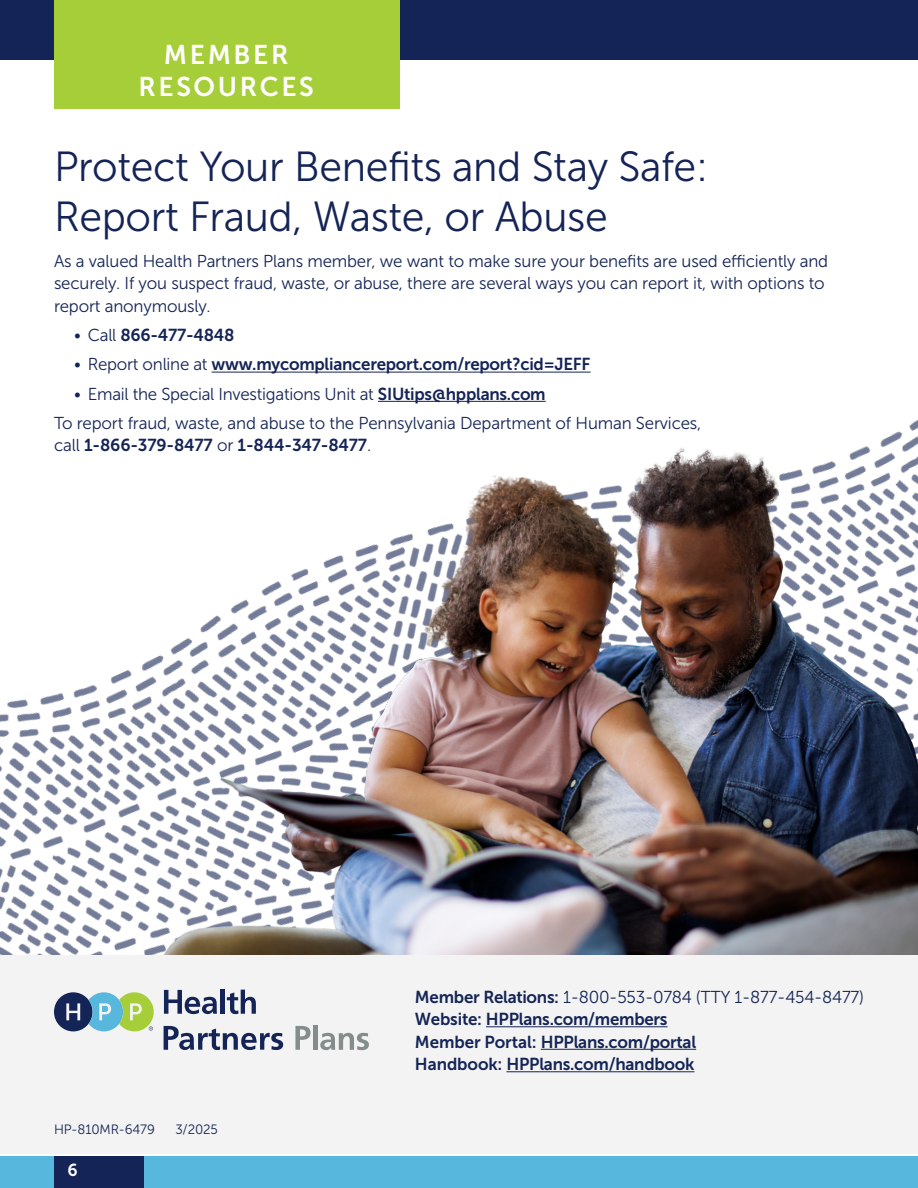
<style>
.page{position:relative;width:918px;height:1188px;background:#fff}
.page>*{position:absolute;margin:0;border:0;box-sizing:border-box;transform-origin:0 0}
.Content_-_Header-H2{font:42px/49.5px "Museo Sans 300";letter-spacing:-.01em;color:#152456}
.Content_-_Section_Headers-H1{font:27px/32.4px "Museo Sans 700";letter-spacing:.1em;color:#fff;text-align:center}
.Content_-_Body-P{font:17.25px/22.5px "Museo Sans 300";letter-spacing:-.01em;color:#152456}
.Content_-_Body-P-2{font:17.25px "Museo Sans 700";letter-spacing:-.015em;color:#152456}
.t1{font:17.25px "Museo Sans 700";color:#fff}
.t2{font:13.5px "Museo Sans 300";letter-spacing:-.01em;color:#152456}
.s1{font-family:"Museo Sans 300"}
.s2{font-family:"Museo Sans 700"}
</style>
<div class="page">
<div style="left:0;top:0;width:918px;height:60px;background:#152456"></div>
<div style="left:54px;top:0;width:346px;height:109px;background:#a6ce39"></div>
<img style="left:0;top:371px;width:918px;height:783px">
<hr style="left:212px;top:372px;width:379px;height:1px;background:#152456">
<hr style="left:378px;top:401px;width:168px;height:1px;background:#152456">
<img style="left:149px;top:446px;width:769px;height:509px">
<div style="left:0;top:955px;width:918px;height:198px;background:#f2f3f2"></div>
<svg style="left:227px;top:990px;width:29px;height:24px"></svg>
<div style="left:220px;top:990px;width:5px;height:24px;background:#152456"></div>
<svg style="left:164px;top:990px;width:53px;height:24px"></svg>
<hr style="left:313px;top:1026px;width:4px;height:24px;background:#848d8c">
<svg style="left:320px;top:1033px;width:49px;height:17px"></svg>
<svg style="left:295px;top:1026px;width:16px;height:24px"></svg>
<svg style="left:164px;top:1026px;width:119px;height:24px"></svg>
<svg style="left:54px;top:992px;width:100px;height:39px"></svg>
<hr style="left:486px;top:1026px;width:182px;height:1px;background:#152456">
<hr style="left:541px;top:1049px;width:155px;height:1px;background:#152456">
<hr style="left:506px;top:1071px;width:188px;height:1px;background:#152456">
<div style="left:0;top:1156px;width:918px;height:32px;background:#58b7dd"></div>
<div style="left:54px;top:1156px;width:90px;height:32px;background:#152456"></div>
<h1 class="Content_-_Section_Headers-H1" style="left:138px;top:38px;width:177px">MEMBER<br>RESOURCES</h1>
<h2 class="Content_-_Header-H2" style="left:54px;top:142px;width:656px">Protect Your Benefits and Stay Safe:<br>Report Fraud, Waste, or Abuse</h2>
<p class="Content_-_Body-P" style="left:54px;top:250px;width:776px">As a valued Health Partners Plans member, we want to make sure your benefits are used efficiently and securely. If you suspect fraud, waste, or abuse, there are several ways you can report it, with options to report anonymously.</p>
<p class="Content_-_Body-P-2" style="left:74px;top:326px;width:162px"><span class="s1">• Call</span> 866-477-4848</p>
<p class="Content_-_Body-P-2" style="left:74px;top:355px;width:518px"><span class="s1">• Report online at</span> www.mycompliancereport.com/report?cid=JEFF</p>
<p class="Content_-_Body-P" style="left:74px;top:383px;width:473px">• Email the Special Investigations Unit at <span class="s2">SIUtips@hpplans.com</span></p>
<p class="Content_-_Body-P" style="left:54px;top:412px;width:649px">To report fraud, waste, and abuse to the Pennsylvania Department of Human Services, call <span class="s2">1-866-379-8477</span> or <span class="s2">1-844-347-8477</span>.</p>
<p class="t2" style="left:54px;top:1122px;width:102px">HP-810MR-6479</p>
<p class="t2" style="left:175px;top:1122px;width:44px">3/2025</p>
<p class="t1" style="left:68px;top:1161px;width:12px">6</p>
<p class="Content_-_Body-P" style="left:415px;top:985px;width:451px"><span class="s2">Member Relations:</span> 1-800-553-0784 (TTY 1-877-454-8477)</p>
<p class="Content_-_Body-P-2" style="left:415px;top:1009px;width:254px">Website: HPPlans.com/members</p>
<p class="Content_-_Body-P-2" style="left:415px;top:1032px;width:283px">Member Portal: HPPlans.com/portal</p>
<p class="Content_-_Body-P-2" style="left:415px;top:1054px;width:281px">Handbook: HPPlans.com/handbook</p>
</div>
